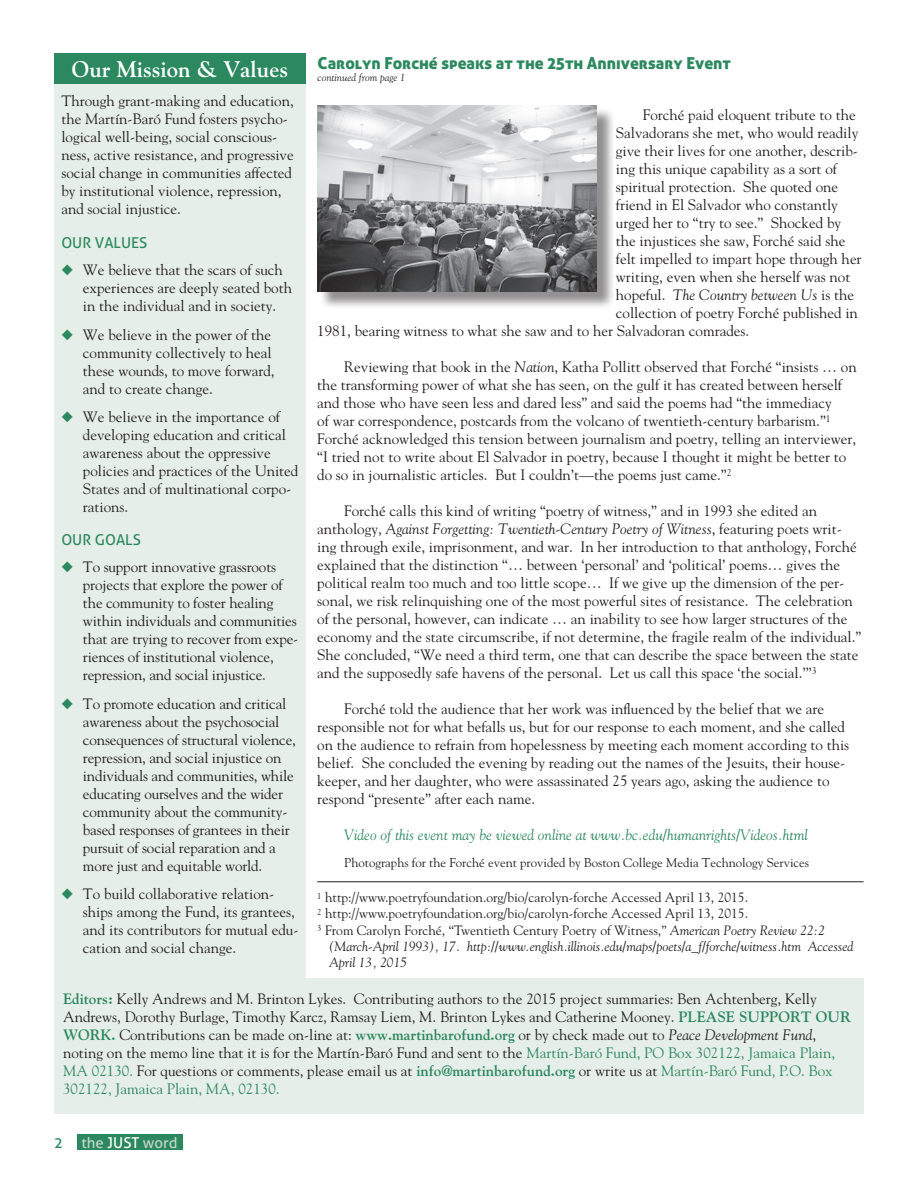
<style>
.page{position:relative;width:918px;height:1188px;background:#fff}
.page>*{position:absolute;margin:0;border:0;box-sizing:border-box;transform-origin:0 0}
.t1{font:700 22.5px "Goudy";color:#fff}
.t2{font:16.5px "Aller Display";color:#2c885f}
.t3{font:15px/18px "Goudy";color:#231f20}
.t4{font:italic 15px "Goudy";color:#2c885f}
.t5{font:italic 15px "Goudy";color:#231f20}
.t6{font:15px "Aller";color:#2c885f}
.t7{font:15px "Aller";color:#c6d8ca}
.t8{font:13.5px "Goudy";color:#231f20}
.t9{font:italic 13.5px "Goudy";color:#231f20}
.t10{font:12.75px "Goudy";color:#231f20}
.t11{font:italic 10.5px "Goudy";color:#231f20}
.s1{color:#2c885f}
.s2{font-style:normal}
.s3{font-style:italic}
.s4{font-weight:700;color:#2c885f}
.s5{color:#fff}
</style>
<div class="page">
<div style="left:77px;top:1134px;width:106px;height:16px;background:#2c885f"></div>
<div style="left:54px;top:978px;width:810px;height:136px;background:#e5eee8"></div>
<div style="left:54px;top:62px;width:252px;height:916px;background:#e5eee8"></div>
<div style="left:54px;top:54px;width:252px;height:30px;background:#2c885f"></div>
<hr style="left:317px;top:882px;width:547px;height:1px;background:#231f20">
<div style="left:320px;top:107px;width:295px;height:203px;background:#231f20;opacity:.5"></div>
<img style="left:317px;top:105px;width:280px;height:186px">
<h1 class="t1" style="left:72px;top:56px;width:218px">Our Mission &amp; Values</h1>
<p class="t3" style="left:61px;top:91px;width:234px">Through grant-making and education, the Martín-Baró Fund fosters psycho&shy;logical well-being, social conscious&shy;ness, active resistance, and progressive social change in communities affected by institutional violence, repression, and social injustice.</p>
<p class="t6" style="left:61px;top:234px;width:87px">OUR VALUES</p>
<p class="t3" style="left:83px;top:261px;width:211px;text-indent:-22px"><span class="s1">◆</span> We believe that the scars of such experiences are deeply seated both in the individual and in society.</p>
<p class="t3" style="left:83px;top:325px;width:193px;text-indent:-22px"><span class="s1">◆</span> We believe in the power of the community collectively to heal these wounds, to move forward, and to create change.</p>
<p class="t3" style="left:83px;top:408px;width:217px;text-indent:-22px"><span class="s1">◆</span> We believe in the importance of developing education and critical awareness about the oppressive policies and practices of the United<br>States and of multinational corpo&shy;rations.</p>
<p class="t6" style="left:61px;top:531px;width:81px">OUR GOALS</p>
<p class="t3" style="left:83px;top:558px;width:217px;text-indent:-22px"><span class="s1">◆</span> To support innovative grassroots projects that explore the power of the community to foster healing within individuals and communities that are trying to recover from expe&shy;riences of institutional violence, repression, and social injustice.</p>
<p class="t3" style="left:83px;top:694px;width:215px;text-indent:-22px"><span class="s1">◆</span> To promote education and critical awareness about the psychosocial consequences of structural violence, repression, and social injustice on individuals and communities, while educating ourselves and the wider community about the community&shy;based responses of grantees in their pursuit of social reparation and a more just and equitable world.</p>
<p class="t3" style="left:83px;top:885px;width:217px;text-indent:-22px"><span class="s1">◆</span> To build collaborative relation&shy;ships among the Fund, its grantees, and its contributors for mutual edu&shy;cation and social change.</p>
<p class="t2" style="left:318px;top:52px;width:415px">Carolyn Forché speaks at the 25th Anniversary Event</p>
<p class="t11" style="left:318px;top:71px;width:89px">continued from page 1</p>
<p class="t3" style="left:643px;top:105px;width:214px">Forché paid eloquent tribute to the</p>
<p class="t3" style="left:616px;top:123px;width:244px">Salvadorans she met, who would readily</p>
<p class="t3" style="left:616px;top:141px;width:244px">give their lives for one another, describ-</p>
<p class="t3" style="left:616px;top:159px;width:223px">ing this unique capability as a sort of</p>
<p class="t3" style="left:616px;top:177px;width:224px">spiritual protection. She quoted one</p>
<p class="t3" style="left:616px;top:195px;width:224px">friend in El Salvador who constantly</p>
<p class="t3" style="left:616px;top:213px;width:227px">urged her to “try to see.” Shocked by</p>
<p class="t3" style="left:616px;top:231px;width:231px">the injustices she saw, Forché said she</p>
<p class="t3" style="left:616px;top:249px;width:247px">felt impelled to impart hope through her</p>
<p class="t3" style="left:616px;top:267px;width:236px">writing, even when she herself was not</p>
<p class="t5" style="left:616px;top:286px;width:240px"><span class="s2">hopeful.</span> The Country between Us <span class="s2">is the</span></p>
<p class="t3" style="left:616px;top:303px;width:244px">collection of poetry Forché published in</p>
<p class="t3" style="left:317px;top:321px;width:434px">1981, bearing witness to what she saw and to her Salvadoran comrades.</p>
<p class="t3" style="left:317px;top:357px;width:541px;text-indent:27px">Reviewing that book in the <span class="s3">Nation</span>, Katha Pollitt observed that Forché “insists … on the transforming power of what she has seen, on the gulf it has created between herself and those who have seen less and dared less” and said the poems had “the immediacy<br>of war correspondence, postcards from the volcano of twentieth-century barbarism.”<sup>1<br></sup>Forché acknowledged this tension between journalism and poetry, telling an interviewer, “I tried not to write about El Salvador in poetry, because I thought it might be better to do so in journalistic articles. But I couldn’t—the poems just came.”<sup>2</sup></p>
<p class="t3" style="left:317px;top:501px;width:546px;text-indent:27px">Forché calls this kind of writing “poetry of witness,” and in 1993 she edited an anthology, <span class="s3">Against Forgetting: Twentieth-Century Poetry of Witness</span>, featuring poets writ&shy;ing through exile, imprisonment, and war. In her introduction to that anthology, Forché explained that the distinction “… between ‘personal’ and ‘political’ poems… gives the political realm too much and too little scope… If we give up the dimension of the per&shy;sonal, we risk relinquishing one of the most powerful sites of resistance. The celebration of the personal, however, can indicate … an inability to see how larger structures of the economy and the state circumscribe, if not determine, the fragile realm of the individual.” She concluded, “We need a third term, one that can describe the space between the state and the supposedly safe havens of the personal. Let us call this space ‘the social.’”<sup>3</sup></p>
<p class="t3" style="left:317px;top:699px;width:533px;text-indent:27px">Forché told the audience that her work was influenced by the belief that we are responsible not for what befalls us, but for our response to each moment, and she called on the audience to refrain from hopelessness by meeting each moment according to this belief. She concluded the evening by reading out the names of the Jesuits, their house&shy;keeper, and her daughter, who were assassinated 25 years ago, asking the audience to respond “presente” after each name.</p>
<p class="t4" style="left:344px;top:826px;width:465px">Video of this event may be viewed online at www.bc.edu/humanrights/Videos.html</p>
<p class="t10" style="left:344px;top:854px;width:466px">Photographs for the Forché event provided by Boston College Media Technology Services</p>
<p class="t8" style="left:317px;top:889px;width:432px"><sup>1</sup> http://www.poetryfoundation.org/bio/carolyn-forche Accessed April 13, 2015.</p>
<p class="t8" style="left:317px;top:905px;width:432px"><sup>2</sup> http://www.poetryfoundation.org/bio/carolyn-forche Accessed April 13, 2015.</p>
<p class="t8" style="left:317px;top:922px;width:509px"><sup>3</sup> From Carolyn Forché, “Twentieth Century Poetry of Witness,” <span class="s3">American Poetry Review 22:2</span></p>
<p class="t9" style="left:329px;top:938px;width:526px">(March-April 1993), 17. http://www.english.illinois.edu/maps/poets/a_f/forche/witness.htm Accessed</p>
<p class="t9" style="left:329px;top:954px;width:79px">April 13, 2015</p>
<p class="t3" style="left:63px;top:989px;width:789px"><span class="s4">Editors:</span> Kelly Andrews and M. Brinton Lykes. Contributing authors to the 2015 project summaries: Ben Achtenberg, Kelly Andrews, Dorothy Burlage, Timothy Karcz, Ramsay Liem, M. Brinton Lykes and Catherine Mooney. <span class="s4">PLEASE SUPPORT OUR WORK.</span> Contributions can be made on-line at: <span class="s4">www.martinbarofund.org</span> or by check made out to <span class="s3">Peace Development Fund</span>, noting on the memo line that it is for the Martín-Baró Fund and sent to the <span class="s1">Martín-Baró Fund, PO Box 302122, Jamaica Plain, MA 02130.</span> For questions or comments, please email us at <span class="s4">info@martinbarofund.org</span> or write us at <span class="s1">Martín-Baró Fund, P.O. Box 302122, Jamaica Plain, MA, 02130.</span></p>
<p class="t7" style="left:54px;top:1133px;width:125px"><span class="s1">2</span> THE <span class="s5">JUST</span> WORD</p>
</div>
